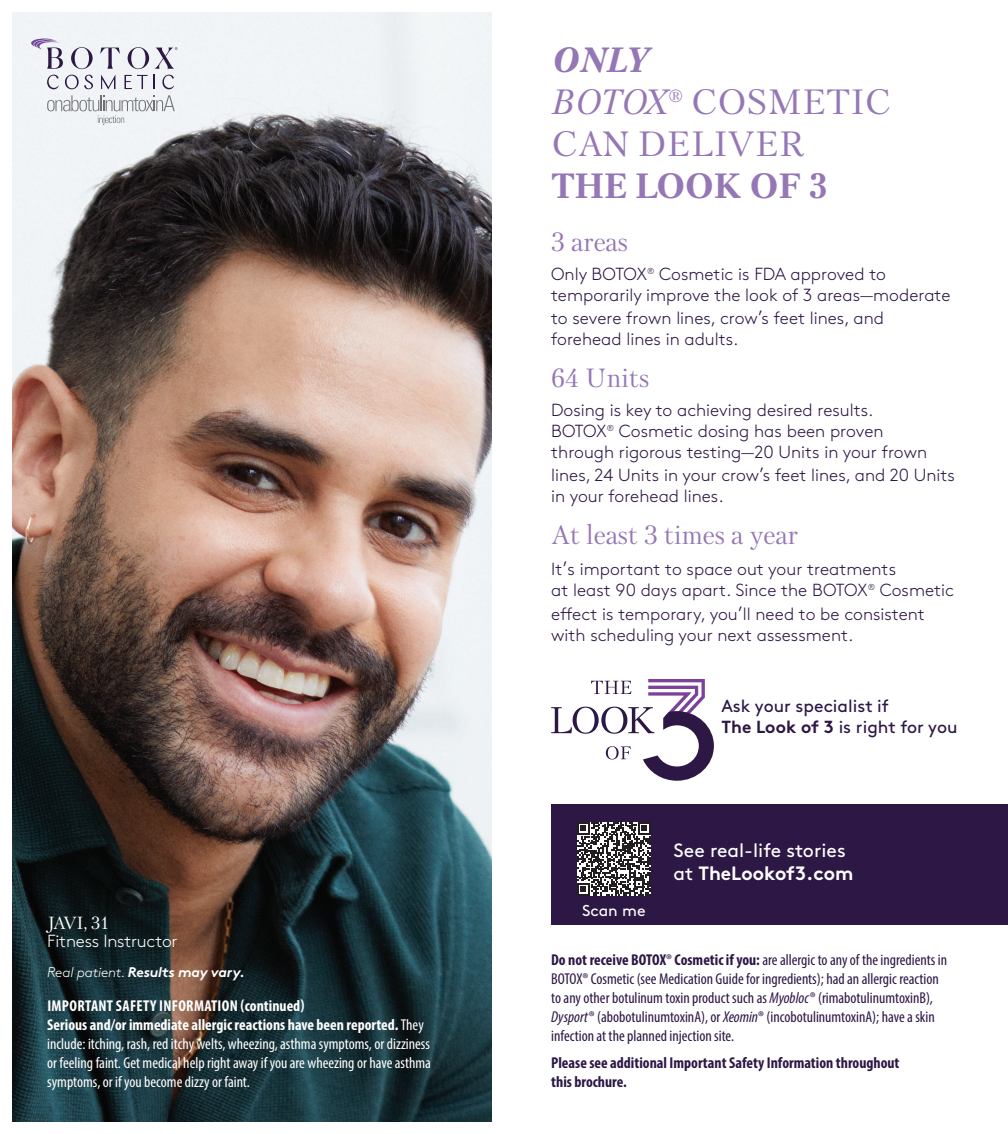
<style>
.page{position:relative;width:1008px;height:1134px;background:#fff}
.page>*{position:absolute;margin:0;border:0;box-sizing:border-box;transform-origin:0 0}
.t1{font:35px/42px "Petersburg";letter-spacing:.01em;color:#9577b5}
.t2{font:italic 700 35px "Petersburg";color:#9577b5}
.t3{font:26.25px "Petersburg";color:#9577b5}
.t4{font:19.25px/22.8px "Brown Std";color:#fff}
.t5{font:300 17.5px/21px "Brown Std";color:#2c1745}
.t6{font:17.5px/21px "Brown Std";color:#2c1745}
.t7{font:300 17.5px "Brown Std";letter-spacing:-.015em;color:#fff}
.t8{font:17.5px "Petersburg";letter-spacing:-.055em;color:#fff}
.t9{font:condensed 15.75px/18.9px "Myriad Pro";color:#2c1745}
.t10{font:condensed 15.75px/18.9px "Myriad Pro";color:#fff}
.t11{font:700 condensed 15.75px/18.9px "Myriad Pro";color:#2c1745}
.t12{font:15.75px "Brown Std";color:#fff}
.t13{font:italic 700 14px "Brown Std";letter-spacing:-.015em;color:#fff}
.s1{font-weight:300}
.s2{font-weight:700}
.s3{font-style:italic}
.s4{font-size:19.25px}
</style>
<div class="page">
<img style="left:13px;top:13px;width:478px;height:1108px">
<div style="left:551px;top:805px;width:457px;height:120px;background:#2c1745"></div>
<svg style="left:551px;top:679px;width:163px;height:102px"></svg>
<svg style="left:577px;top:822px;width:74px;height:73px;background:#7d7a7b"></svg>
<svg style="left:71px;top:47px;width:22px;height:22px"></svg>
<svg style="left:100px;top:48px;width:20px;height:21px"></svg>
<svg style="left:128px;top:47px;width:21px;height:22px"></svg>
<svg style="left:155px;top:47px;width:23px;height:22px"></svg>
<svg style="left:47px;top:75px;width:12px;height:14px"></svg>
<svg style="left:65px;top:75px;width:28px;height:14px"></svg>
<svg style="left:101px;top:75px;width:14px;height:14px"></svg>
<svg style="left:125px;top:75px;width:23px;height:14px"></svg>
<svg style="left:154px;top:75px;width:1px;height:14px"></svg>
<svg style="left:162px;top:75px;width:12px;height:14px"></svg>
<svg style="left:31px;top:38px;width:32px;height:31px"></svg>
<svg style="left:47px;top:95px;width:128px;height:30px"></svg>
<p class="t8" style="left:47px;top:911px;width:63px">JAVI, 31</p>
<p class="t7" style="left:47px;top:931px;width:132px">Fitness Instructor</p>
<p class="t13" style="left:47px;top:963px;width:199px"><span class="s1">Real patient.</span> Results may vary.</p>
<p class="t10" style="left:47px;top:996px;width:385px"><span class="s2">IMPORTANT SAFETY INFORMATION (continued)<br>Serious and/or immediate allergic reactions have been reported.</span> They include: itching, rash, red itchy welts, wheezing, asthma symptoms, or dizziness or feeling faint. Get medical help right away if you are wheezing or have asthma symptoms, or if you become dizzy or faint.</p>
<p class="t2" style="left:551px;top:37px;width:100px">ONLY</p>
<p class="t1" style="left:551px;top:80px;width:341px"><span class="s3">BOTOX</span><sup>®</sup> COSMETIC<br>CAN DELIVER<br><span class="s2">THE LOOK OF 3</span></p>
<p class="t3" style="left:551px;top:225px;width:78px">3 areas</p>
<p class="t5" style="left:551px;top:264px;width:401px">Only BOTOX<sup>®</sup> Cosmetic is FDA approved to temporarily improve the look of 3 areas—moderate</p>
<p class="t5" style="left:551px;top:308px;width:334px">to severe frown lines, crow<span class="s4">’</span>s feet lines, and forehead lines in adults.</p>
<p class="t3" style="left:551px;top:361px;width:99px">64 Units</p>
<p class="t5" style="left:551px;top:400px;width:377px">Dosing is key to achieving desired results.<br>BOTOX<sup>®</sup> Cosmetic dosing has been proven through rigorous testing—20 Units in your frown</p>
<p class="t5" style="left:551px;top:465px;width:405px">lines, 24 Units in your crow<span class="s4">’</span>s feet lines, and 20 Units in your forehead lines.</p>
<p class="t3" style="left:551px;top:518px;width:248px">At least 3 times a year</p>
<p class="t5" style="left:551px;top:559px;width:404px">It<span class="s4">’</span>s important to space out your treatments<br>at least 90 days apart. Since the BOTOX<sup>®</sup> Cosmetic</p>
<p class="t5" style="left:551px;top:603px;width:375px">effect is temporary, you<span class="s4">’</span>ll need to be consistent with scheduling your next assessment.</p>
<p class="t6" style="left:721px;top:696px;width:238px">Ask your specialist if<br><span class="s2">The Look of 3</span> is right for you</p>
<p class="t12" style="left:582px;top:901px;width:65px">Scan me</p>
<p class="t4" style="left:674px;top:839px;width:181px">See real-life stories at <span class="s2">TheLookof3.com</span></p>
<p class="t9" style="left:551px;top:951px;width:397px"><span class="s2">Do not receive BOTOX</span>® <span class="s2">Cosmetic if you:</span> are allergic to any of the ingredients in BOTOX® Cosmetic (see Medication Guide for ingredients); had an allergic reaction to any other botulinum toxin product such as <span class="s3">Myobloc</span>® (rimabotulinumtoxinB), <span class="s3">Dysport</span>® (abobotulinumtoxinA), or <span class="s3">Xeomin</span>® (incobotulinumtoxinA); have a skin infection at the planned injection site.</p>
<p class="t11" style="left:551px;top:1053px;width:350px">Please see additional Important Safety Information throughout this brochure.</p>
</div>
